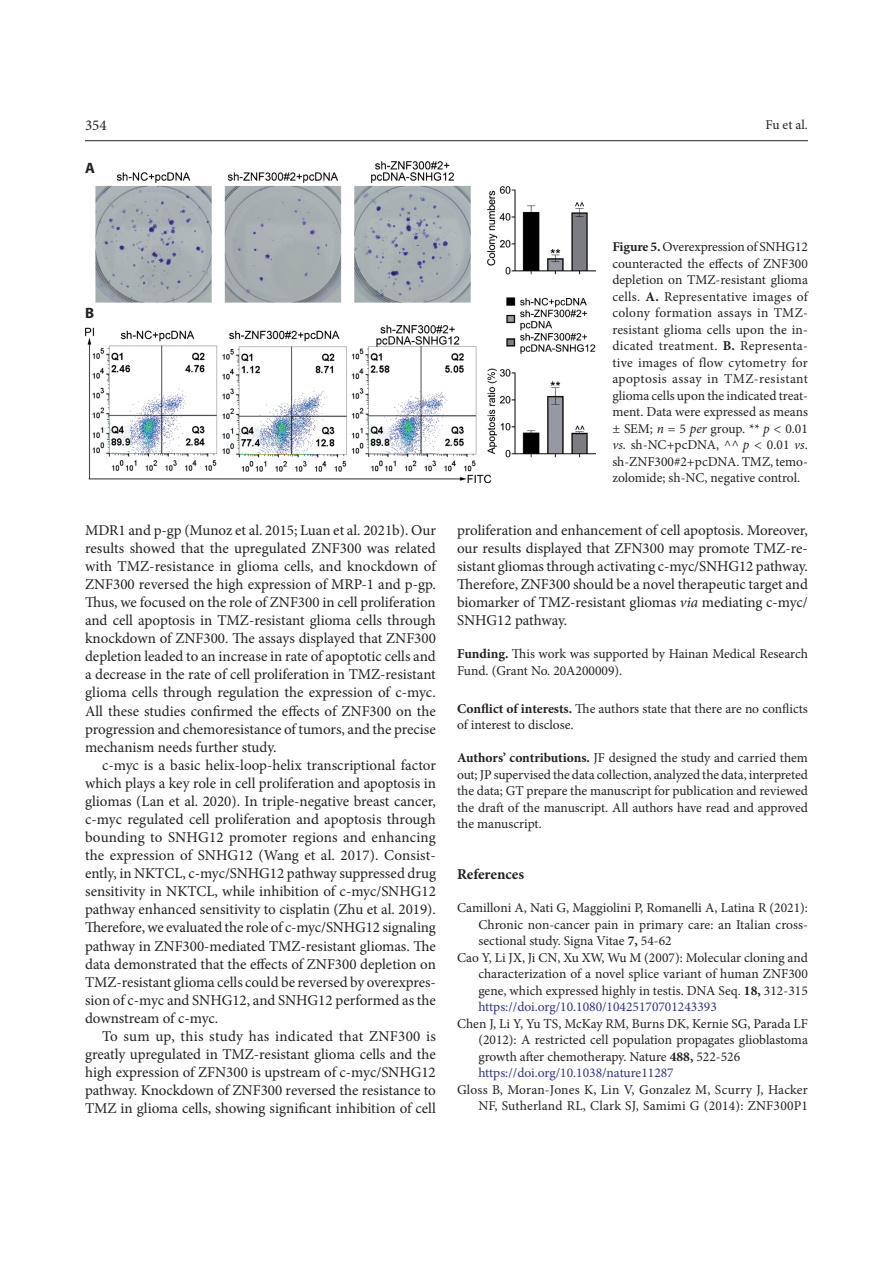
<style>
.page{position:relative;width:893px;height:1263px;background:#fff}
.page>*{position:absolute;margin:0;border:0;box-sizing:border-box;transform-origin:0 0}
.t1{font:15px/18.1px "Minion Pro";letter-spacing:-.005em;color:#231f20;text-align:justify}
.t2{font:700 15px "Minion Pro";letter-spacing:-.005em;color:#231f20}
.t3{font:700 15px "Myriad Pro";color:#231f20}
.t4{font:13.5px/16.5px "Minion Pro";color:#231f20}
.t5{font:13.5px "Minion Pro";color:#2e3092}
.s1{font-weight:700}
.s2{font-style:italic}
.s3{color:#2e3092}
</style>
<div class="page">
<hr style="left:85px;top:140px;width:723px;height:1px;background:#231f20">
<img style="left:85px;top:162px;width:510px;height:320px">
<p class="t1" style="left:85px;top:116px;width:23px">354</p>
<p class="t4" style="left:765px;top:116px;width:44px">Fu et al.</p>
<p class="t3" style="left:85px;top:158px;width:11px">A</p>
<p class="t3" style="left:85px;top:303px;width:11px">B</p>
<p class="t1" style="left:85px;top:521px;width:352px">MDR1 and p-gp (Munoz et al. 2015; Luan et al. 2021b). Our results showed that the upregulated ZNF300 was related with TMZ-resistance in glioma cells, and knockdown of ZNF300 reversed the high expression of MRP-1 and p-gp.<br>Thus, we focused on the role of ZNF300 in cell proliferation and cell apoptosis in TMZ-resistant glioma cells through knockdown of ZNF300. The assays displayed that ZNF300 depletion leaded to an increase in rate of apoptotic cells and a decrease in the rate of cell proliferation in TMZ-resistant glioma cells through regulation the expression of c-myc.<br>All these studies confirmed the effects of ZNF300 on the progression and chemoresistance of tumors, and the precise mechanism needs further study.</p>
<p class="t1" style="left:85px;top:756px;width:352px;text-indent:17px">c-myc is a basic helix-loop-helix transcriptional factor which plays a key role in cell proliferation and apoptosis in gliomas (Lan et al. 2020). In triple-negative breast cancer, c-myc regulated cell proliferation and apoptosis through bounding to SNHG12 promoter regions and enhancing the expression of SNHG12 (Wang et al. 2017). Consist&shy;ently, in NKTCL, c-myc/SNHG12 pathway suppressed drug sensitivity in NKTCL, while inhibition of c-myc/SNHG12 pathway enhanced sensitivity to cisplatin (Zhu et al. 2019).<br>Therefore, we evaluated the role of c-myc/SNHG12 signaling pathway in ZNF300-mediated TMZ-resistant gliomas. The data demonstrated that the effects of ZNF300 depletion on TMZ-resistant glioma cells could be reversed by overexpres&shy;sion of c-myc and SNHG12, and SNHG12 performed as the downstream of c-myc.</p>
<p class="t1" style="left:85px;top:1027px;width:352px;text-indent:17px">To sum up, this study has indicated that ZNF300 is greatly upregulated in TMZ-resistant glioma cells and the high expression of ZFN300 is upstream of c-myc/SNHG12 pathway. Knockdown of ZNF300 reversed the resistance to TMZ in glioma cells, showing significant inhibition of cell</p>
<p class="t4" style="left:612px;top:239px;width:197px;text-align:justify"><span class="s1">Figure 5.</span> Overexpression of SNHG12 counteracted the effects of ZNF300 depletion on TMZ-resistant glioma cells. <span class="s1">A.</span> Representative images of colony formation assays in TMZ&shy;resistant glioma cells upon the in&shy;dicated treatment. <span class="s1">B.</span> Representa&shy;tive images of flow cytometry for apoptosis assay in TMZ-resistant glioma cells upon the indicated treat&shy;ment. Data were expressed as means ± SEM; <span class="s2">n</span> = 5 <span class="s2">per</span> group. ** <span class="s2">p &lt;</span> 0.01 <span class="s2">vs</span>. sh-NC+pcDNA, ^^ <span class="s2">p &lt;</span> 0.01 <span class="s2">vs</span>. sh-ZNF300#2+pcDNA. TMZ, temo&shy;zolomide; sh-NC, negative control.</p>
<p class="t1" style="left:457px;top:521px;width:352px">proliferation and enhancement of cell apoptosis. Moreover, our results displayed that ZFN300 may promote TMZ-re&shy;sistant gliomas through activating c-myc/SNHG12 pathway.<br>Therefore, ZNF300 should be a novel therapeutic target and biomarker of TMZ-resistant gliomas <span class="s2">via</span> mediating c-myc/ SNHG12 pathway.</p>
<p class="t4" style="left:457px;top:646px;width:352px"><span class="s1">Funding.</span> This work was supported by Hainan Medical Research<br>Fund. (Grant No. 20A200009).</p>
<p class="t4" style="left:457px;top:700px;width:352px"><span class="s1">Conflict of interests.</span> The authors state that there are no conflicts of interest to disclose.</p>
<p class="t4" style="left:457px;top:750px;width:352px;text-align:justify"><span class="s1">Authors’ contributions.</span> JF designed the study and carried them out; JP supervised the data collection, analyzed the data, interpreted the data; GT prepare the manuscript for publication and reviewed the draft of the manuscript. All authors have read and approved the manuscript.</p>
<p class="t2" style="left:457px;top:863px;width:69px">References</p>
<p class="t4" style="left:457px;top:899px;width:352px">Camilloni A, Nati G, Maggiolini P, Romanelli A, Latina R (2021):</p>
<p class="t4" style="left:478px;top:916px;width:331px">Chronic non-cancer pain in primary care: an Italian cross-</p>
<p class="t4" style="left:478px;top:932px;width:195px">sectional study. Signa Vitae <span class="s1">7,</span> 54-62</p>
<p class="t4" style="left:457px;top:949px;width:352px">Cao Y, Li JX, Ji CN, Xu XW, Wu M (2007): Molecular cloning and</p>
<p class="t4" style="left:478px;top:965px;width:331px">characterization of a novel splice variant of human ZNF300</p>
<p class="t4" style="left:478px;top:982px;width:331px">gene, which expressed highly in testis. DNA Seq. <span class="s1">18,</span> 312-315</p>
<p class="t5" style="left:478px;top:998px;width:240px">https://doi.org/10.1080/10425170701243393</p>
<p class="t4" style="left:478px;top:1015px;width:331px;text-indent:-21px">Chen J, Li Y, Yu TS, McKay RM, Burns DK, Kernie SG, Parada LF (2012): A restricted cell population propagates glioblastoma growth after chemotherapy. Nature <span class="s1">488,</span> 522-526 <span class="s3">https://doi.org/10.1038/nature11287</span></p>
<p class="t4" style="left:457px;top:1081px;width:352px;text-align:right">Gloss B, Moran-Jones K, Lin V, Gonzalez M, Scurry J, Hacker<br>NF, Sutherland RL, Clark SJ, Samimi G (2014): ZNF300P1</p>
</div>
